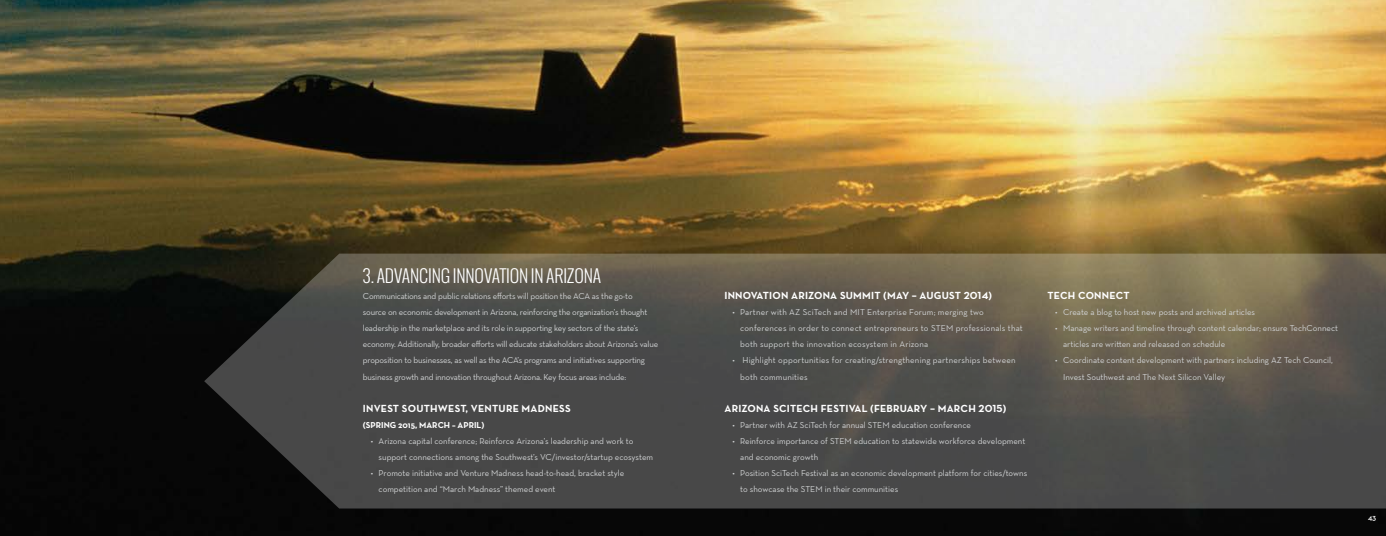
<style>
.page{position:relative;width:1386px;height:536px;background:#fff}
.page>*{position:absolute;margin:0;border:0;box-sizing:border-box;transform-origin:0 0}
.t1{font:300 17.5px "Oswald";letter-spacing:-.01em;color:#fff}
.t2{font:700 10.5px "Neutraface Text";letter-spacing:.02em;color:#fff}
.t3{font:8.75px/16.1px "Neutraface Text";color:#d1d3d4}
.t4{font:8.75px/16.1px "Neutraface Text";letter-spacing:-.02em;color:#d1d3d4}
.t5{font:8.75px/16.1px "Neutraface Text";letter-spacing:.02em;color:#d1d3d4}
.t6{font:700 8.75px "Neutraface Text";color:#fff}
.t7{font:600 7.88px "Neutraface Text";color:#fff}
</style>
<div class="page">
<img style="left:0;top:0;width:1386px;height:536px">
<svg style="left:204px;top:253px;width:1182px;height:255px;background:#504e47"></svg>
<h1 class="t1" style="left:363px;top:263px;width:240px">3. ADVANCING INNOVATION IN ARIZONA</h1>
<p class="t4" style="left:363px;top:287px;width:297px">Communications and public relations efforts will position the ACA as the go-to source on economic development in Arizona, reinforcing the organization’s thought leadership in the marketplace and its role in supporting key sectors of the state’s economy. Additionally, broader efforts will educate stakeholders about Arizona’s value proposition to businesses, as well as the ACA’s programs and initiatives supporting business growth and innovation throughout Arizona. Key focus areas include:</p>
<p class="t2" style="left:363px;top:401px;width:209px">INVEST SOUTHWEST, VENTURE MADNESS</p>
<p class="t6" style="left:363px;top:419px;width:123px">(SPRING 2015, MARCH – APRIL)</p>
<p class="t3" style="left:379px;top:432px;width:276px;text-indent:-8px">• Arizona capital conference; Reinforce Arizona’s leadership and work to support connections among the Southwest’s VC/investor/startup ecosystem</p>
<p class="t3" style="left:379px;top:465px;width:247px;text-indent:-8px">• Promote initiative and Venture Madness head-to-head, bracket style competition and “March Madness” themed event</p>
<p class="t2" style="left:724px;top:288px;width:269px">INNOVATION ARIZONA SUMMIT (MAY – AUGUST 2014)</p>
<p class="t5" style="left:740px;top:304px;width:284px;text-indent:-8px">• Partner with AZ SciTech and MIT Enterprise Forum; merging two conferences in order to connect entrepreneurs to STEM professionals that both support the innovation ecosystem in Arizona</p>
<p class="t5" style="left:740px;top:352px;width:277px;text-indent:-8px">• Highlight opportunities for creating/strengthening partnerships between both communities</p>
<p class="t2" style="left:724px;top:401px;width:283px">ARIZONA SCITECH FESTIVAL (FEBRUARY – MARCH 2015)</p>
<p class="t3" style="left:732px;top:416px;width:240px">• Partner with AZ SciTech for annual STEM education conference</p>
<p class="t3" style="left:740px;top:432px;width:287px;text-indent:-8px">• Reinforce importance of STEM education to statewide workforce development and economic growth</p>
<p class="t3" style="left:740px;top:465px;width:289px;text-indent:-8px">• Position SciTech Festival as an economic development platform for cities/towns to showcase the STEM in their communities</p>
<p class="t2" style="left:1047px;top:288px;width:84px">TECH CONNECT</p>
<p class="t3" style="left:1055px;top:304px;width:201px">• Create a blog to host new posts and archived articles</p>
<p class="t3" style="left:1063px;top:320px;width:277px;text-indent:-8px">• Manage writers and timeline through content calendar; ensure TechConnect articles are written and released on schedule</p>
<p class="t3" style="left:1063px;top:352px;width:271px;text-indent:-8px">• Coordinate content development with partners including AZ Tech Council,<br>Invest Southwest and The Next Silicon Valley</p>
<p class="t7" style="left:1368px;top:512px;width:10px">43</p>
</div>
